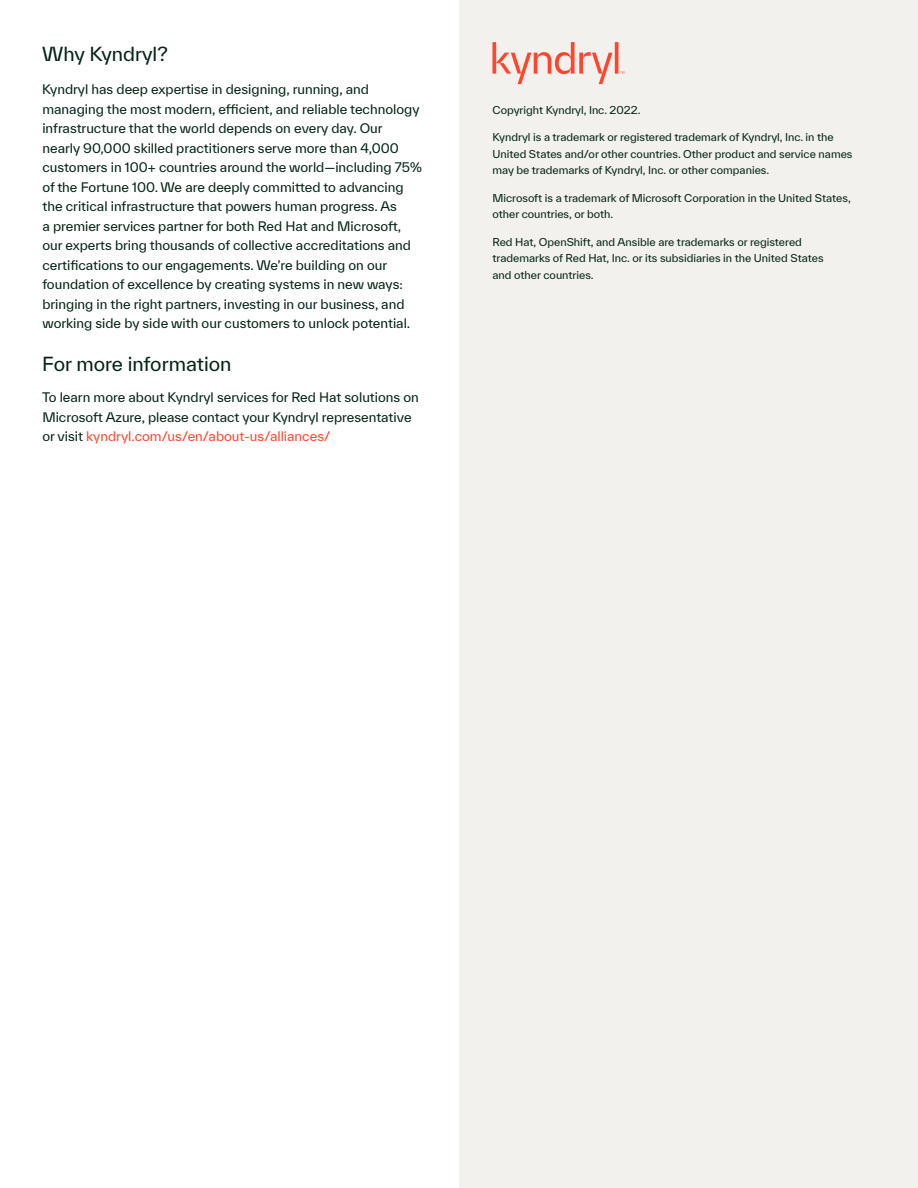
<style>
.page{position:relative;width:918px;height:1188px;background:#fff}
.page>*{position:absolute;margin:0;border:0;box-sizing:border-box;transform-origin:0 0}
.t1{font:18.75px "TWK Everett";color:#042315}
.t2{font:12.75px/19.5px "TWK Everett";color:#042315}
.Legal_copy{font:10.5px/16.5px "TWK Everett";color:#042315}
.s1{color:#ff462d}
</style>
<div class="page">
<div style="left:459px;top:0;width:459px;height:1188px;background:#f2f1ee"></div>
<svg style="left:492px;top:42px;width:133px;height:42px"></svg>
<p class="t1" style="left:42px;top:41px;width:127px">Why Kyndryl?</p>
<p class="t2" style="left:42px;top:79px;width:381px">Kyndryl has deep expertise in designing, running, and managing the most modern, efficient, and reliable technology infrastructure that the world depends on every day. Our nearly 90,000 skilled practitioners serve more than 4,000 customers in 100+ countries around the world—including 75% of the Fortune 100. We are deeply committed to advancing the critical infrastructure that powers human progress. As<br>a premier services partner for both Red Hat and Microsoft, our experts bring thousands of collective accreditations and certifications to our engagements. We’re building on our foundation of excellence by creating systems in new ways: bringing in the right partners, investing in our business, and working side by side with our customers to unlock potential.</p>
<p class="t1" style="left:42px;top:351px;width:191px">For more information</p>
<p class="t2" style="left:42px;top:388px;width:378px">To learn more about Kyndryl services for Red Hat solutions on<br>Microsoft Azure, please contact your Kyndryl representative or visit <span class="s1">kyndryl.com/us/en/about-us/alliances/</span></p>
<p class="Legal_copy" style="left:492px;top:102px;width:150px">Copyright Kyndryl, Inc. 2022.</p>
<p class="Legal_copy" style="left:492px;top:129px;width:362px">Kyndryl is a trademark or registered trademark of Kyndryl, Inc. in the<br>United States and/or other countries. Other product and service names may be trademarks of Kyndryl, Inc. or other companies.</p>
<p class="Legal_copy" style="left:492px;top:189px;width:360px">Microsoft is a trademark of Microsoft Corporation in the United States, other countries, or both.</p>
<p class="Legal_copy" style="left:492px;top:233px;width:333px">Red Hat, OpenShift, and Ansible are trademarks or registered trademarks of Red Hat, Inc. or its subsidiaries in the United States and other countries.</p>
</div>
